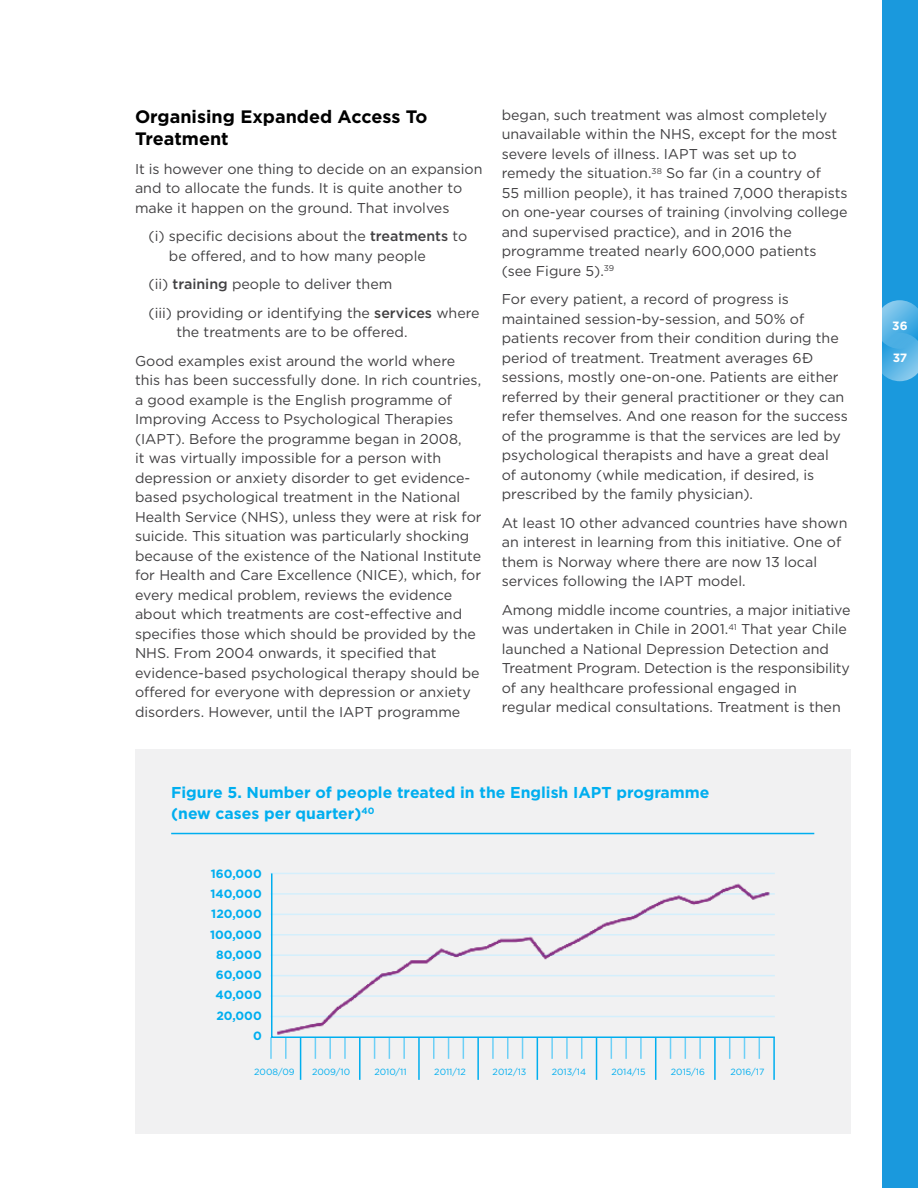
<style>
.page{position:relative;width:918px;height:1188px;background:#fff}
.page>*{position:absolute;margin:0;border:0;box-sizing:border-box;transform-origin:0 0}
.t1{font:700 18px/22.5px "Gotham";color:#000}
.t2{font:700 15.75px/21px "Gotham";color:#00aeef}
.t3{font:14.25px/19.5px "Gotham";color:#414042}
.t4{font:700 12px/20.2px "Gotham";color:#00aeef;text-align:right}
.t5{font:700 12px "Gotham";color:#fff}
.t6{font:9px "Gotham";color:#00aeef}
.s1{font-weight:500}
</style>
<div class="page">
<div style="left:882px;top:0;width:36px;height:1188px;background:#1a99dd"></div>
<svg style="left:882px;top:300px;width:36px;height:81px;background:#56b3e5"></svg>
<div style="left:135px;top:749px;width:715px;height:385px;background:#f1f1f2"></div>
<hr style="left:171px;top:833px;width:643px;height:1px;background:#00aeef">
<hr style="left:270px;top:1037px;width:2px;height:22px;background:#6dcff6">
<hr style="left:285px;top:1037px;width:2px;height:22px;background:#6dcff6">
<svg style="left:374px;top:1039px;width:1px;height:20px"></svg>
<svg style="left:463px;top:1039px;width:1px;height:20px"></svg>
<hr style="left:551px;top:1037px;width:2px;height:22px;background:#6dcff6">
<hr style="left:640px;top:1037px;width:2px;height:22px;background:#6dcff6">
<hr style="left:329px;top:1037px;width:2px;height:22px;background:#6dcff6">
<hr style="left:418px;top:1037px;width:2px;height:43px;background:#00aeef">
<svg style="left:507px;top:1039px;width:1px;height:20px"></svg>
<hr style="left:596px;top:1037px;width:1px;height:43px;background:#00aeef">
<svg style="left:685px;top:1039px;width:1px;height:20px"></svg>
<svg style="left:729px;top:1039px;width:1px;height:20px"></svg>
<hr style="left:300px;top:1037px;width:1px;height:43px;background:#00aeef">
<svg style="left:389px;top:1039px;width:1px;height:20px"></svg>
<hr style="left:477px;top:1037px;width:2px;height:43px;background:#00aeef">
<hr style="left:566px;top:1037px;width:2px;height:22px;background:#6dcff6">
<hr style="left:655px;top:1037px;width:1px;height:43px;background:#00aeef">
<hr style="left:344px;top:1037px;width:2px;height:22px;background:#6dcff6">
<hr style="left:433px;top:1037px;width:2px;height:22px;background:#6dcff6">
<svg style="left:522px;top:1039px;width:1px;height:20px"></svg>
<svg style="left:611px;top:1039px;width:1px;height:20px"></svg>
<hr style="left:699px;top:1037px;width:2px;height:22px;background:#6dcff6">
<svg style="left:744px;top:1039px;width:1px;height:20px"></svg>
<svg style="left:315px;top:1039px;width:1px;height:20px"></svg>
<hr style="left:403px;top:1037px;width:2px;height:22px;background:#6dcff6">
<hr style="left:492px;top:1037px;width:2px;height:22px;background:#6dcff6">
<svg style="left:581px;top:1039px;width:1px;height:20px"></svg>
<svg style="left:670px;top:1039px;width:1px;height:20px"></svg>
<hr style="left:359px;top:1037px;width:2px;height:43px;background:#00aeef">
<svg style="left:448px;top:1039px;width:1px;height:20px"></svg>
<hr style="left:537px;top:1037px;width:1px;height:43px;background:#00aeef">
<hr style="left:625px;top:1037px;width:2px;height:22px;background:#6dcff6">
<hr style="left:714px;top:1037px;width:2px;height:43px;background:#00aeef">
<svg style="left:759px;top:1039px;width:1px;height:20px"></svg>
<hr style="left:773px;top:1037px;width:2px;height:43px;background:#00aeef">
<svg style="left:270px;top:873px;width:505px;height:166px"></svg>
<p class="t1" style="left:135px;top:105px;width:294px">Organising Expanded Access To<br>Treatment</p>
<p class="t3" style="left:135px;top:159px;width:349px">It is however one thing to decide on an expansion and to allocate the funds. It is quite another to make it happen on the ground. That involves</p>
<p class="t3" style="left:169px;top:226px;width:300px;text-indent:-20px">(i) specific decisions about the <span class="s1">treatments</span> to be offered, and to how many people</p>
<p class="t3" style="left:148px;top:270px;width:333px;line-height:28.5px">(ii) <span class="s1">training</span> people to deliver them<br>(iii) providing or identifying the <span class="s1">services</span> where</p>
<p class="t3" style="left:135px;top:318px;width:322px;line-height:28.5px;text-align:center">the treatments are to be offered.<br>Good examples exist around the world where</p>
<p class="t3" style="left:135px;top:370px;width:348px">this has been successfully done. In rich countries, a good example is the English programme of Improving Access to Psychological Therapies (IAPT). Before the programme began in 2008,<br>it was virtually impossible for a person with depression or anxiety disorder to get evidence&shy;based psychological treatment in the National Health Service (NHS), unless they were at risk for suicide. This situation was particularly shocking because of the existence of the National Institute for Health and Care Excellence (NICE), which, for every medical problem, reviews the evidence about which treatments are cost-effective and specifies those which should be provided by the NHS. From 2004 onwards, it specified that evidence-based psychological therapy should be offered for everyone with depression or anxiety disorders. However, until the IAPT programme</p>
<p class="t3" style="left:502px;top:105px;width:347px">began, such treatment was almost completely unavailable within the NHS, except for the most severe levels of illness. IAPT was set up to remedy the situation.<sup>38</sup> So far (in a country of<br>55 million people), it has trained 7,000 therapists on one-year courses of training (involving college and supervised practice), and in 2016 the programme treated nearly 600,000 patients (see Figure 5).<sup>39</sup></p>
<p class="t3" style="left:502px;top:289px;width:348px">For every patient, a record of progress is maintained session-by-session, and 50% of patients recover from their condition during the period of treatment. Treatment averages 6½ sessions, mostly one-on-one. Patients are either referred by their general practitioner or they can refer themselves. And one reason for the success of the programme is that the services are led by psychological therapists and have a great deal<br>of autonomy (while medication, if desired, is prescribed by the family physician).</p>
<p class="t3" style="left:502px;top:513px;width:347px">At least 10 other advanced countries have shown an interest in learning from this initiative. One of them is Norway where there are now 13 local services following the IAPT model.</p>
<p class="t3" style="left:502px;top:600px;width:350px">Among middle income countries, a major initiative was undertaken in Chile in 2001.<sup>41</sup> That year Chile launched a National Depression Detection and Treatment Program. Detection is the responsibility of any healthcare professional engaged in regular medical consultations. Treatment is then</p>
<p class="t2" style="left:171px;top:782px;width:540px">Figure 5. Number of people treated in the English IAPT programme (new cases per quarter)<sup>40</sup></p>
<p class="t4" style="left:210px;top:863px;width:53px">160,000<br>140,000<br>120,000<br>100,000<br>80,000<br>60,000<br>40,000<br>20,000<br>0</p>
<p class="t6" style="left:254px;top:1067px;width:42px">2008/09</p>
<p class="t6" style="left:312px;top:1067px;width:40px">2009/10</p>
<p class="t6" style="left:374px;top:1067px;width:34px">2010/11</p>
<p class="t6" style="left:434px;top:1067px;width:33px">2011/12</p>
<p class="t6" style="left:493px;top:1067px;width:35px">2012/13</p>
<p class="t6" style="left:552px;top:1067px;width:36px">2013/14</p>
<p class="t6" style="left:611px;top:1067px;width:36px">2014/15</p>
<p class="t6" style="left:671px;top:1067px;width:36px">2015/16</p>
<p class="t6" style="left:730px;top:1067px;width:35px">2016/17</p>
<p class="t5" style="left:892px;top:318px;width:17px">36</p>
<p class="t5" style="left:893px;top:351px;width:16px">37</p>
</div>
